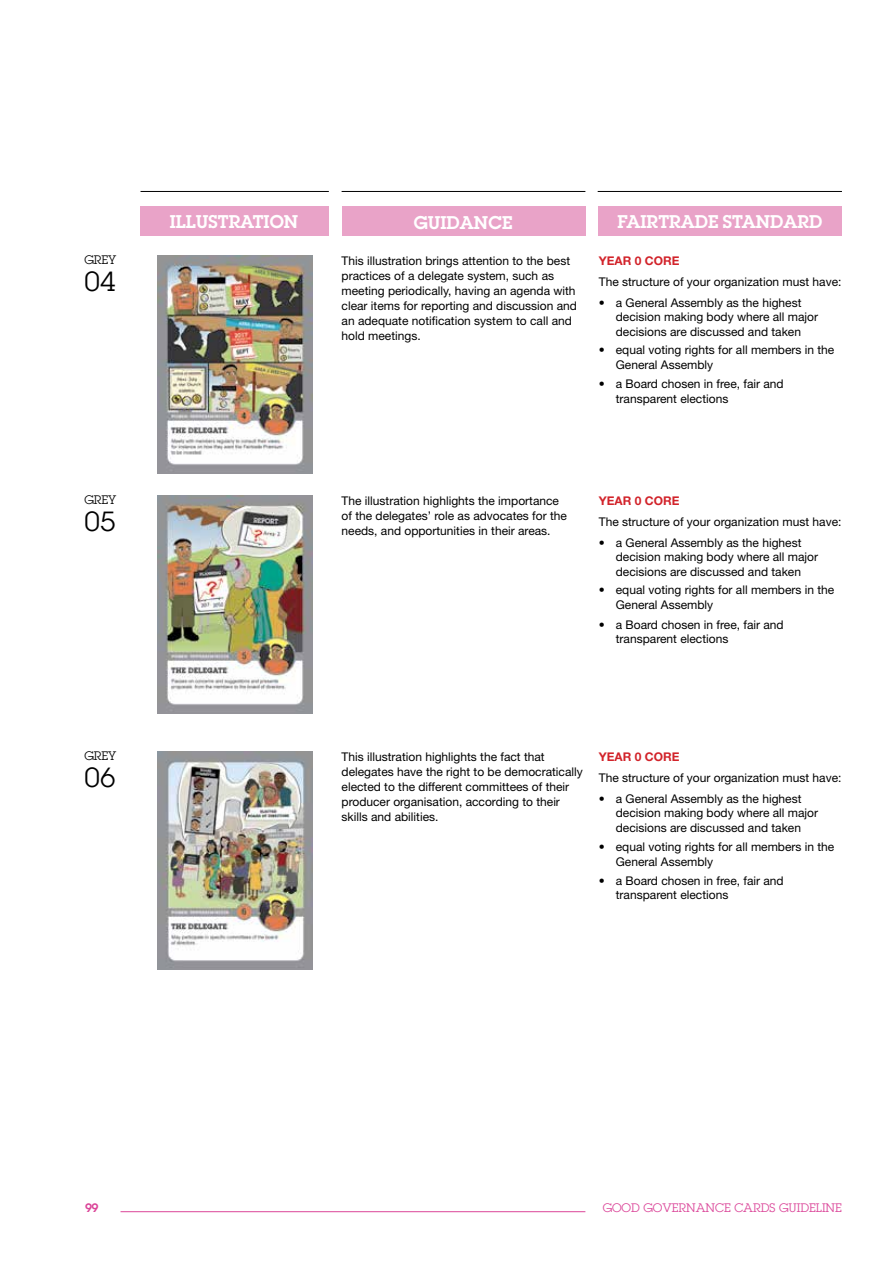
<style>
.page{position:relative;width:893px;height:1263px;background:#fff}
.page>*{position:absolute;margin:0;border:0;box-sizing:border-box;transform-origin:0 0}
.t1{font:27px "Lubalin Graph LT";color:#000}
.t2{font:600 18px "Lubalin Graph Std";color:#fff}
.t3{font:12px/15px "Helvetica Neue";color:#000}
.t4{font:12px "Lubalin Graph LT";color:#db4699}
.t5{font:700 12px "Helvetica Neue";color:#d2232a}
.t6{font:12px "Lubalin Graph LT";color:#000}
.t7{font:600 12px "Lubalin Graph Std";color:#db4699}
</style>
<div class="page">
<hr style="left:121px;top:1211px;width:464px;height:1px;background:#db4699">
<img style="left:158px;top:255px;width:154px;height:218px">
<img style="left:158px;top:495px;width:154px;height:218px">
<img style="left:158px;top:751px;width:154px;height:218px">
<div style="left:140px;top:206px;width:188px;height:30px;background:#e9a3c8"></div>
<div style="left:342px;top:206px;width:243px;height:30px;background:#e9a3c8"></div>
<div style="left:599px;top:206px;width:243px;height:30px;background:#e9a3c8"></div>
<hr style="left:141px;top:191px;width:188px;height:1px;background:#000">
<hr style="left:342px;top:191px;width:243px;height:1px;background:#000">
<hr style="left:598px;top:191px;width:244px;height:1px;background:#000">
<h2 class="t2" style="left:170px;top:210px;width:130px">ILLUSTRATION</h2>
<h2 class="t2" style="left:414px;top:211px;width:100px">GUIDANCE</h2>
<h2 class="t2" style="left:618px;top:210px;width:206px">FAIRTRADE STANDARD</h2>
<p class="t6" style="left:84px;top:252px;width:33px">GREY</p>
<h1 class="t1" style="left:84px;top:264px;width:33px">04</h1>
<p class="t3" style="left:342px;top:253px;width:237px">This illustration brings attention to the best practices of a delegate system, such as meeting periodically, having an agenda with clear items for reporting and discussion and an adequate notification system to call and hold meetings.</p>
<p class="t5" style="left:599px;top:253px;width:82px">YEAR 0 CORE</p>
<p class="t3" style="left:599px;top:274px;width:244px">The structure of your organization must have:</p>
<p class="t3" style="left:616px;top:295px;width:204px;line-height:14.4px;text-indent:-17px">• a General Assembly as the highest decision making body where all major decisions are discussed and taken</p>
<p class="t3" style="left:616px;top:342px;width:220px;text-indent:-17px">• equal voting rights for all members in the<br>General Assembly</p>
<p class="t3" style="left:616px;top:377px;width:169px;line-height:14.4px;text-indent:-17px">• a Board chosen in free, fair and transparent elections</p>
<p class="t6" style="left:84px;top:492px;width:33px">GREY</p>
<h1 class="t1" style="left:84px;top:504px;width:33px">05</h1>
<p class="t3" style="left:342px;top:493px;width:227px">The illustration highlights the importance of the delegates’ role as advocates for the needs, and opportunities in their areas.</p>
<p class="t5" style="left:599px;top:493px;width:82px">YEAR 0 CORE</p>
<p class="t3" style="left:599px;top:514px;width:244px">The structure of your organization must have:</p>
<p class="t3" style="left:616px;top:535px;width:204px;line-height:14.4px;text-indent:-17px">• a General Assembly as the highest decision making body where all major decisions are discussed and taken</p>
<p class="t3" style="left:616px;top:582px;width:220px;text-indent:-17px">• equal voting rights for all members in the<br>General Assembly</p>
<p class="t3" style="left:616px;top:617px;width:169px;line-height:14.4px;text-indent:-17px">• a Board chosen in free, fair and transparent elections</p>
<p class="t6" style="left:84px;top:748px;width:33px">GREY</p>
<h1 class="t1" style="left:84px;top:760px;width:33px">06</h1>
<p class="t3" style="left:342px;top:749px;width:243px">This illustration highlights the fact that delegates have the right to be democratically elected to the different committees of their producer organisation, according to their skills and abilities.</p>
<p class="t5" style="left:599px;top:749px;width:82px">YEAR 0 CORE</p>
<p class="t3" style="left:599px;top:770px;width:244px">The structure of your organization must have:</p>
<p class="t3" style="left:616px;top:791px;width:204px;line-height:14.4px;text-indent:-17px">• a General Assembly as the highest decision making body where all major decisions are discussed and taken</p>
<p class="t3" style="left:616px;top:838px;width:220px;text-indent:-17px">• equal voting rights for all members in the<br>General Assembly</p>
<p class="t3" style="left:616px;top:873px;width:169px;line-height:14.4px;text-indent:-17px">• a Board chosen in free, fair and transparent elections</p>
<p class="t7" style="left:85px;top:1200px;width:15px">99</p>
<p class="t4" style="left:603px;top:1200px;width:241px">GOOD GOVERNANCE CARDS GUIDELINE</p>
</div>
